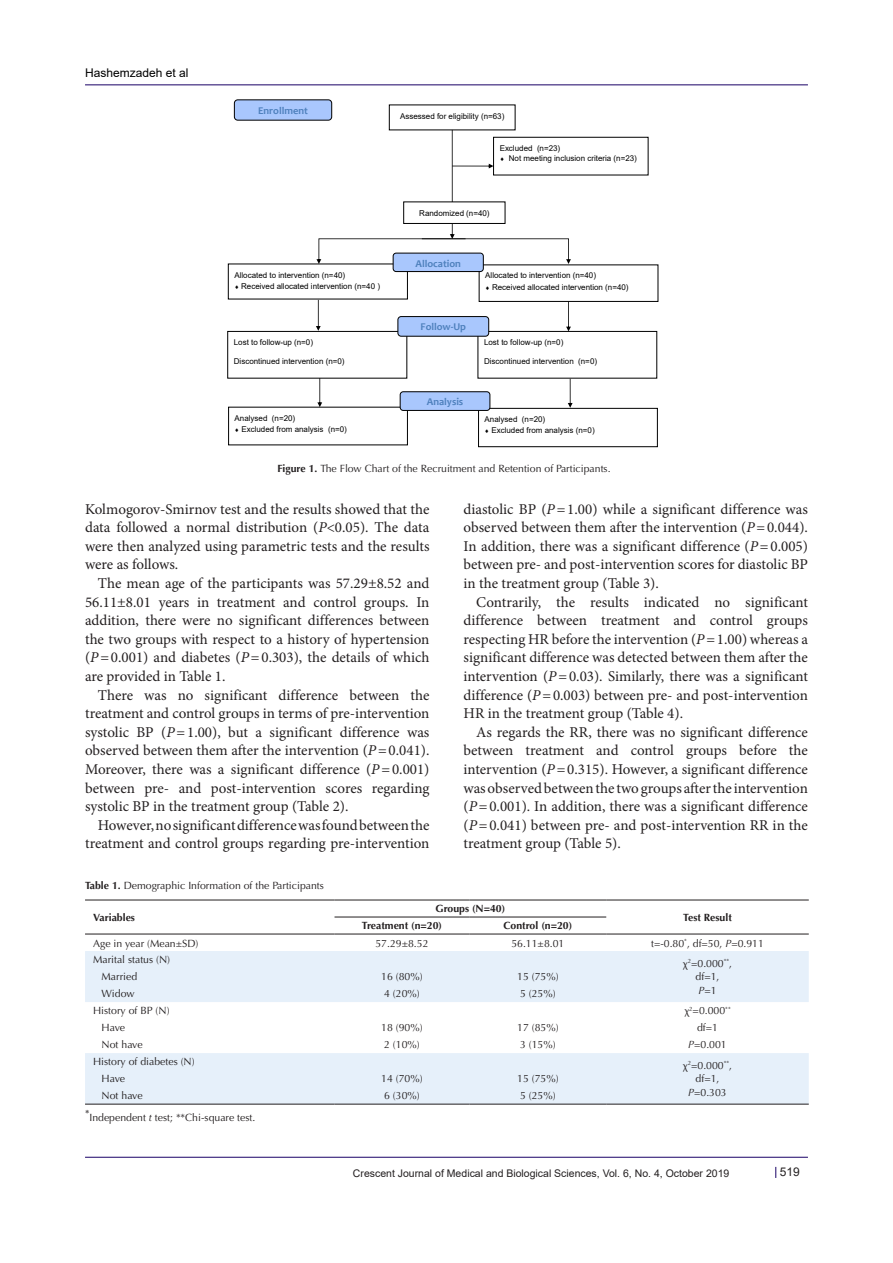
<style>
.page{position:relative;width:893px;height:1263px;background:#fff}
.page>*{position:absolute;margin:0;border:0;box-sizing:border-box;transform-origin:0 0}
.t1{font:15px/18.6px "Minion Pro";color:#231f20;text-align:justify}
.t2{font:12px "Arial";color:#000001}
.t3{font:12px "Arial";color:#231f20}
.t4{font:10.5px "Optima LT Std";color:#231f20}
.t5{font:10.5px "Arial";color:#231f20}
.t6{font:700 10.5px "Optima LT Std";color:#231f20}
.t7{font:700 10.35px "Candara";color:#4f81bd}
.t8{font:8.7px "Times New Roman";color:#231f20}
.t9{font:7.95px "Arial";color:#000}
.s1{font-weight:700}
.s2{font-style:italic}
.s3{font-family:"Minion Pro"}
</style>
<div class="page">
<hr style="left:85px;top:85px;width:723px;height:1px;background:#190066">
<hr style="left:85px;top:1157px;width:723px;height:1px;background:#190066">
<div style="left:493px;top:137px;width:155px;height:38px;border:1px solid #000"></div>
<div style="left:227px;top:331px;width:180px;height:47px;border:1px solid #000"></div>
<div style="left:478px;top:331px;width:179px;height:47px;border:1px solid #000"></div>
<div style="left:479px;top:265px;width:179px;height:37px;border:1px solid #000"></div>
<div style="left:478px;top:408px;width:180px;height:39px;border:1px solid #000"></div>
<div style="left:393px;top:253px;width:91px;height:19px;background:#a9c7fd;border:1px solid #000;border-radius:3px"></div>
<div style="left:400px;top:391px;width:90px;height:20px;background:#a9c7fd;border:1px solid #000;border-radius:3px"></div>
<div style="left:398px;top:316px;width:91px;height:20px;background:#a9c7fd;border:1px solid #000;border-radius:3px"></div>
<svg style="left:316px;top:300px;width:5px;height:31px"></svg>
<svg style="left:566px;top:301px;width:5px;height:30px"></svg>
<svg style="left:317px;top:378px;width:5px;height:29px"></svg>
<svg style="left:568px;top:379px;width:5px;height:29px"></svg>
<svg style="left:316px;top:130px;width:255px;height:134px"></svg>
<div style="left:234px;top:100px;width:98px;height:20px;background:#a9c7fd;border:1px solid #000;border-radius:3px"></div>
<svg style="left:85px;top:951px;width:724px;height:153px;fill:#e6f0fa"></svg>
<hr style="left:85px;top:900px;width:249px;height:1px;background:#231f20">
<hr style="left:334px;top:900px;width:135px;height:1px;background:#231f20">
<hr style="left:469px;top:900px;width:137px;height:1px;background:#231f20">
<hr style="left:606px;top:900px;width:203px;height:1px;background:#231f20">
<hr style="left:334px;top:917px;width:135px;height:1px;background:#231f20">
<hr style="left:469px;top:917px;width:137px;height:1px;background:#231f20">
<hr style="left:85px;top:934px;width:249px;height:1px;background:#231f20">
<hr style="left:334px;top:934px;width:135px;height:1px;background:#231f20">
<hr style="left:469px;top:934px;width:137px;height:1px;background:#231f20">
<hr style="left:606px;top:934px;width:203px;height:1px;background:#231f20">
<hr style="left:85px;top:1104px;width:249px;height:1px;background:#231f20">
<hr style="left:334px;top:1104px;width:135px;height:1px;background:#231f20">
<hr style="left:469px;top:1104px;width:137px;height:1px;background:#231f20">
<hr style="left:606px;top:1104px;width:203px;height:1px;background:#231f20">
<p class="t2" style="left:85px;top:65px;width:105px">Hashemzadeh et al</p>
<p class="t7" style="left:258px;top:104px;width:51px">Enrollment</p>
<p class="t9" style="left:400px;top:110px;width:106px">Assessed for eligibility (n=63)</p>
<p class="t9" style="left:500px;top:143px;width:62px">Excluded (n=23)</p>
<p class="t9" style="left:500px;top:153px;width:139px">◻ Not meeting inclusion criteria (n=23)</p>
<p class="t9" style="left:419px;top:207px;width:72px">Randomized (n=40)</p>
<p class="t7" style="left:416px;top:257px;width:47px">Allocation</p>
<p class="t9" style="left:234px;top:269px;width:112px">Allocated to intervention (n=40)</p>
<p class="t9" style="left:234px;top:281px;width:147px">◻ Received allocated intervention (n=40 )</p>
<p class="t9" style="left:485px;top:270px;width:112px">Allocated to intervention (n=40)</p>
<p class="t9" style="left:485px;top:282px;width:145px">◻ Received allocated intervention (n=40)</p>
<p class="t7" style="left:421px;top:320px;width:47px">Follow-Up</p>
<p class="t9" style="left:234px;top:337px;width:81px">Lost to follow-up (n=0)</p>
<p class="t9" style="left:234px;top:355px;width:112px">Discontinued intervention (n=0)</p>
<p class="t9" style="left:484px;top:337px;width:81px">Lost to follow-up (n=0)</p>
<p class="t9" style="left:484px;top:355px;width:115px">Discontinued intervention (n=0)</p>
<p class="t7" style="left:427px;top:396px;width:38px">Analysis</p>
<p class="t9" style="left:235px;top:412px;width:62px">Analysed (n=20)</p>
<p class="t9" style="left:235px;top:424px;width:114px">◻ Excluded from analysis (n=0)</p>
<p class="t9" style="left:485px;top:414px;width:62px">Analysed (n=20)</p>
<p class="t9" style="left:485px;top:425px;width:112px">◻ Excluded from analysis (n=0)</p>
<p class="t4" style="left:277px;top:462px;width:335px"><span class="s1">Figure 1.</span> The Flow Chart of the Recruitment and Retention of Participants.</p>
<p class="t1" style="left:85px;top:499px;width:346px">Kolmogorov-Smirnov test and the results showed that the data followed a normal distribution (<span class="s2">P</span>&lt;0.05). The data were then analyzed using parametric tests and the results were as follows.</p>
<p class="t1" style="left:85px;top:574px;width:346px;text-indent:13px">The mean age of the participants was 57.29±8.52 and 56.11±8.01 years in treatment and control groups. In addition, there were no significant differences between the two groups with respect to a history of hypertension (<span class="s2">P</span>=0.001) and diabetes (<span class="s2">P</span>=0.303), the details of which are provided in Table 1.</p>
<p class="t1" style="left:85px;top:685px;width:346px;text-indent:13px">There was no significant difference between the treatment and control groups in terms of pre-intervention systolic BP (<span class="s2">P</span>=1.00), but a significant difference was observed between them after the intervention (<span class="s2">P</span>=0.041).<br>Moreover, there was a significant difference (<span class="s2">P</span>=0.001) between pre- and post-intervention scores regarding systolic BP in the treatment group (Table 2).</p>
<p class="t1" style="left:85px;top:816px;width:346px;text-align:right">However, no significant difference was found between the treatment and control groups regarding pre-intervention</p>
<p class="t1" style="left:463px;top:499px;width:346px">diastolic BP (<span class="s2">P</span>=1.00) while a significant difference was observed between them after the intervention (<span class="s2">P</span>=0.044).<br>In addition, there was a significant difference (<span class="s2">P</span>=0.005) between pre- and post-intervention scores for diastolic BP in the treatment group (Table 3).</p>
<p class="t1" style="left:463px;top:592px;width:346px;text-indent:13px">Contrarily, the results indicated no significant difference between treatment and control groups respecting HR before the intervention (<span class="s2">P</span>=1.00) whereas a significant difference was detected between them after the intervention (<span class="s2">P</span>=0.03). Similarly, there was a significant difference (<span class="s2">P</span>=0.003) between pre- and post-intervention HR in the treatment group (Table 4).</p>
<p class="t1" style="left:463px;top:723px;width:346px;text-indent:13px">As regards the RR, there was no significant difference between treatment and control groups before the intervention (<span class="s2">P</span>=0.315). However, a significant difference was observed between the two groups after the intervention (<span class="s2">P</span>=0.001). In addition, there was a significant difference (<span class="s2">P</span>=0.041) between pre- and post-intervention RR in the treatment group (Table 5).</p>
<p class="t4" style="left:85px;top:880px;width:240px"><span class="s1">Table 1.</span> Demographic Information of the Participants</p>
<p class="t6" style="left:93px;top:911px;width:43px">Variables</p>
<p class="t6" style="left:435px;top:903px;width:71px">Groups (N=40)</p>
<p class="t6" style="left:362px;top:920px;width:82px">Treatment (n=20)</p>
<p class="t6" style="left:504px;top:920px;width:70px">Control (n=20)</p>
<p class="t6" style="left:683px;top:911px;width:50px">Test Result</p>
<p class="t4" style="left:93px;top:937px;width:107px">Age in year (Mean±SD)</p>
<p class="t4" style="left:375px;top:937px;width:55px">57.29±8.52</p>
<p class="t4" style="left:511px;top:937px;width:55px">56.11±8.01</p>
<p class="t4" style="left:651px;top:937px;width:114px">t=-0.80<sup>*</sup>, df=50, <span class="s2">P</span>=0.911</p>
<p class="t4" style="left:93px;top:954px;width:79px">Marital status (N)</p>
<p class="t4" style="left:683px;top:957px;width:51px"><span class="s3">χ</span><sup>2</sup>=0.000<sup>**</sup>,</p>
<p class="t4" style="left:696px;top:971px;width:25px">df=1,</p>
<p class="t4" style="left:698px;top:984px;width:20px"><span class="s2">P</span>=1</p>
<p class="t4" style="left:102px;top:971px;width:37px">Married</p>
<p class="t4" style="left:381px;top:971px;width:43px">16 (80%)</p>
<p class="t4" style="left:517px;top:971px;width:43px">15 (75%)</p>
<p class="t4" style="left:102px;top:988px;width:34px">Widow</p>
<p class="t4" style="left:384px;top:988px;width:37px">4 (20%)</p>
<p class="t4" style="left:520px;top:988px;width:37px">5 (25%)</p>
<p class="t4" style="left:93px;top:1005px;width:78px">History of BP (N)</p>
<p class="t4" style="left:684px;top:1005px;width:48px"><span class="s3">χ</span><sup>2</sup>=0.000<sup>**</sup></p>
<p class="t4" style="left:102px;top:1022px;width:25px">Have</p>
<p class="t4" style="left:381px;top:1022px;width:43px">18 (90%)</p>
<p class="t4" style="left:517px;top:1022px;width:43px">17 (85%)</p>
<p class="t4" style="left:697px;top:1022px;width:22px">df=1</p>
<p class="t4" style="left:102px;top:1039px;width:42px">Not have</p>
<p class="t4" style="left:384px;top:1039px;width:37px">2 (10%)</p>
<p class="t4" style="left:520px;top:1039px;width:37px">3 (15%)</p>
<p class="t4" style="left:688px;top:1039px;width:40px"><span class="s2">P</span>=0.001</p>
<p class="t4" style="left:93px;top:1056px;width:103px">History of diabetes (N)</p>
<p class="t4" style="left:683px;top:1059px;width:51px"><span class="s3">χ</span><sup>2</sup>=0.000<sup>**</sup>,</p>
<p class="t4" style="left:696px;top:1072px;width:25px">df=1,</p>
<p class="t4" style="left:688px;top:1086px;width:40px"><span class="s2">P</span>=0.303</p>
<p class="t4" style="left:102px;top:1073px;width:25px">Have</p>
<p class="t4" style="left:381px;top:1073px;width:43px">14 (70%)</p>
<p class="t4" style="left:517px;top:1073px;width:43px">15 (75%)</p>
<p class="t4" style="left:102px;top:1090px;width:42px">Not have</p>
<p class="t4" style="left:384px;top:1090px;width:37px">6 (30%)</p>
<p class="t4" style="left:520px;top:1090px;width:37px">5 (25%)</p>
<p class="t8" style="left:85px;top:1107px;width:6px">*</p>
<p class="t4" style="left:89px;top:1111px;width:167px">Independent <span class="s2">t</span> test; **Chi-square test.</p>
<p class="t5" style="left:353px;top:1166px;width:378px">Crescent Journal of Medical and Biological Sciences, Vol. 6, No. 4, October 2019</p>
<p class="t3" style="left:780px;top:1163px;width:22px">519</p>
</div>
